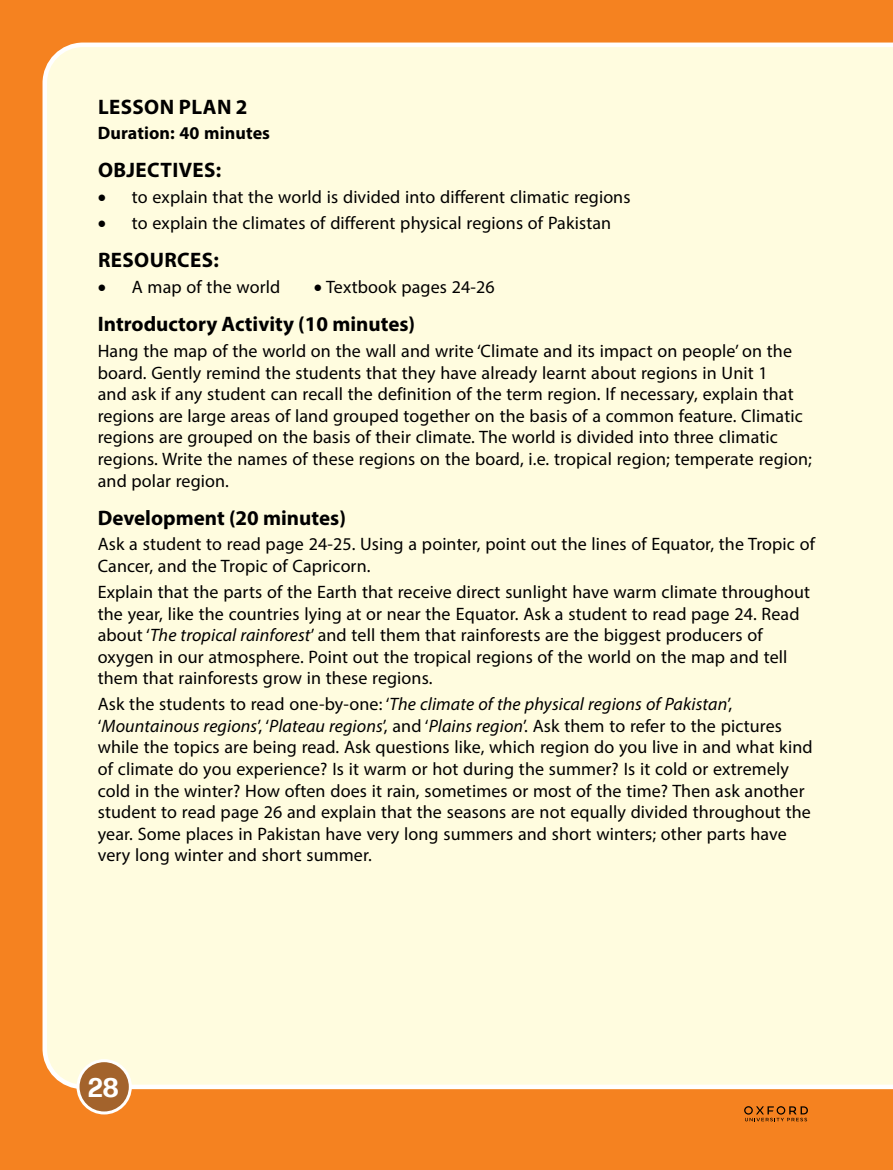
<style>
.page{position:relative;width:893px;height:1170px;background:#fff}
.page>*{position:absolute;margin:0;border:0;box-sizing:border-box;transform-origin:0 0}
.t1{font:700 27px "Forma DJR Text";color:#fff}
.t2{font:700 21px "Myriad Pro";color:#000}
.t3{font:700 21px "Myriad Pro";letter-spacing:.02em;color:#000}
.t4{font:18px/21.6px "Myriad Pro";letter-spacing:.005em;color:#000}
.t5{font:700 18px "Myriad Pro";letter-spacing:.005em;color:#000}
.s1{font-style:italic}
</style>
<div class="page">
<div style="left:0;top:0;width:893px;height:1169px;background:#f58220"></div>
<div style="left:42px;top:42px;width:851px;height:1049px;background:#fffcdf"></div>
<svg style="left:744px;top:1106px;width:64px;height:15px"></svg>
<div style="left:78px;top:1060px;width:52px;height:52px;background:#a3632c;border-radius:50%"></div>
<div style="left:77px;top:1059px;width:55px;height:55px;border:3px solid #fff;border-radius:50%"></div>
<p class="t3" style="left:98px;top:93px;width:151px">LESSON PLAN 2</p>
<p class="t5" style="left:98px;top:122px;width:174px">Duration: 40 minutes</p>
<p class="t3" style="left:98px;top:157px;width:125px">OBJECTIVES:</p>
<p class="t4" style="left:98px;top:186px;width:534px">• to explain that the world is divided into different climatic regions</p>
<p class="t4" style="left:98px;top:212px;width:515px">• to explain the climates of different physical regions of Pakistan</p>
<p class="t3" style="left:98px;top:246px;width:122px">RESOURCES:</p>
<p class="t4" style="left:98px;top:276px;width:184px">• A map of the world</p>
<p class="t4" style="left:314px;top:276px;width:182px">• Textbook pages 24-26</p>
<p class="t2" style="left:98px;top:310px;width:319px">Introductory Activity (10 minutes)</p>
<p class="t4" style="left:98px;top:340px;width:716px">Hang the map of the world on the wall and write ‘Climate and its impact on people’ on the board. Gently remind the students that they have already learnt about regions in Unit 1<br>and ask if any student can recall the definition of the term region. If necessary, explain that regions are large areas of land grouped together on the basis of a common feature. Climatic regions are grouped on the basis of their climate. The world is divided into three climatic regions. Write the names of these regions on the board, i.e. tropical region; temperate region; and polar region.</p>
<p class="t2" style="left:98px;top:503px;width:250px">Development (20 minutes)</p>
<p class="t4" style="left:98px;top:533px;width:719px">Ask a student to read page 24-25. Using a pointer, point out the lines of Equator, the Tropic of<br>Cancer, and the Tropic of Capricorn.</p>
<p class="t4" style="left:98px;top:580px;width:714px">Explain that the parts of the Earth that receive direct sunlight have warm climate throughout the year, like the countries lying at or near the Equator. Ask a student to read page 24. Read about ‘<span class="s1">The tropical rainforest</span>’ and tell them that rainforests are the biggest producers of oxygen in our atmosphere. Point out the tropical regions of the world on the map and tell them that rainforests grow in these regions.</p>
<p class="t4" style="left:98px;top:693px;width:716px">Ask the students to read one-by-one: ‘<span class="s1">The climate of the physical regions of Pakistan</span>’, ‘<span class="s1">Mountainous regions</span>’, ‘<span class="s1">Plateau regions</span>’, and ‘<span class="s1">Plains region</span>’. Ask them to refer to the pictures while the topics are being read. Ask questions like, which region do you live in and what kind of climate do you experience? Is it warm or hot during the summer? Is it cold or extremely cold in the winter? How often does it rain, sometimes or most of the time? Then ask another student to read page 26 and explain that the seasons are not equally divided throughout the year. Some places in Pakistan have very long summers and short winters; other parts have very long winter and short summer.</p>
<h1 class="t1" style="left:88px;top:1066px;width:32px">28</h1>
</div>
